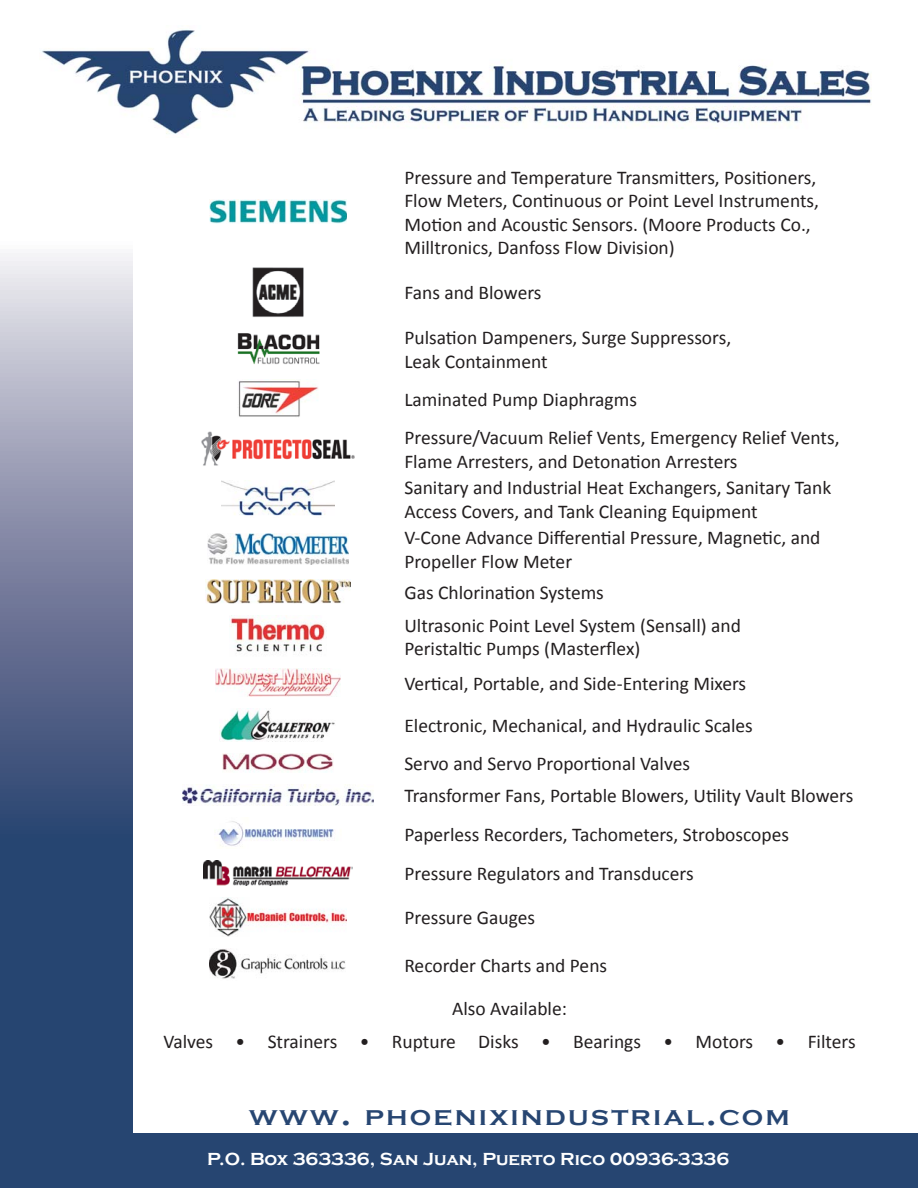
<style>
.page{position:relative;width:918px;height:1188px;background:#fff}
.page>*{position:absolute;margin:0;border:0;box-sizing:border-box;transform-origin:0 0}
.t1{font:700 22.05px "Copperplate Gothic";letter-spacing:.085em;color:#274672;scale:1.14 1}
.t2{font:19.5px/23.4px "Calibri";color:#231f20}
.t3{font:700 18px "Copperplate Gothic";color:#fff}
.s1{font-size:31.5px}
</style>
<div class="page">
<div style="left:38px;top:1133px;width:880px;height:55px;background:#264571"></div>
<svg style="left:0;top:253px;width:132px;height:935px;background:#627294"></svg>
<img style="left:42px;top:29px;width:829px;height:105px">
<img style="left:209px;top:199px;width:138px;height:25px">
<img style="left:252px;top:267px;width:52px;height:50px">
<img style="left:237px;top:333px;width:83px;height:31px">
<img style="left:238px;top:381px;width:80px;height:36px">
<img style="left:201px;top:431px;width:153px;height:35px">
<img style="left:222px;top:480px;width:112px;height:36px">
<img style="left:207px;top:533px;width:142px;height:31px">
<img style="left:205px;top:580px;width:146px;height:24px">
<img style="left:230px;top:616px;width:95px;height:36px">
<img style="left:216px;top:668px;width:124px;height:28px">
<img style="left:220px;top:708px;width:115px;height:34px">
<img style="left:222px;top:754px;width:112px;height:18px">
<img style="left:183px;top:784px;width:190px;height:22px">
<img style="left:218px;top:821px;width:116px;height:26px">
<img style="left:204px;top:861px;width:148px;height:24px">
<img style="left:209px;top:897px;width:138px;height:40px">
<img style="left:210px;top:949px;width:136px;height:30px">
<p class="t2" style="left:404px;top:167px;width:416px">Pressure and Temperature Transmitters, Positioners, Flow Meters, Continuous or Point Level Instruments, Motion and Acoustic Sensors. (Moore Products Co., Milltronics, Danfoss Flow Division)</p>
<p class="t2" style="left:404px;top:283px;width:139px">Fans and Blowers</p>
<p class="t2" style="left:404px;top:328px;width:328px">Pulsation Dampeners, Surge Suppressors,<br>Leak Containment</p>
<p class="t2" style="left:404px;top:382px;width:437px;line-height:38.2px">Laminated Pump Diaphragms<br>Pressure/Vacuum Relief Vents, Emergency Relief Vents,</p>
<p class="t2" style="left:404px;top:449px;width:428px;line-height:26.7px">Flame Arresters, and Detonation Arresters<br>Sanitary and Industrial Heat Exchangers, Sanitary Tank</p>
<p class="t2" style="left:404px;top:499px;width:418px;line-height:26.7px">Access Covers, and Tank Cleaning Equipment<br>V-Cone Advance Differential Pressure, Magnetic, and</p>
<p class="t2" style="left:404px;top:547px;width:338px;line-height:32px">Propeller Flow Meter<br>Gas Chlorination Systems<br>Ultrasonic Point Level System (Sensall) and</p>
<p class="t2" style="left:404px;top:633px;width:343px;line-height:34.5px">Peristaltic Pumps (Masterflex)<br>Vertical, Portable, and Side-Entering Mixers</p>
<p class="t2" style="left:404px;top:708px;width:350px;line-height:38.1px">Electronic, Mechanical, and Hydraulic Scales<br>Servo and Servo Proportional Valves</p>
<p class="t2" style="left:404px;top:778px;width:451px;line-height:39.2px">Transformer Fans, Portable Blowers, Utility Vault Blowers<br>Paperless Recorders, Tachometers, Stroboscopes<br>Pressure Regulators and Transducers</p>
<p class="t2" style="left:404px;top:908px;width:132px">Pressure Gauges</p>
<p class="t2" style="left:404px;top:956px;width:204px">Recorder Charts and Pens</p>
<p class="t2" style="left:164px;top:994px;width:694px;line-height:32.2px;text-align:center">Also Available:<br>Valves • Strainers • Rupture Disks • Bearings • Motors • Filters</p>
<p class="t1" style="left:249px;top:1106px;width:476px">WWW<span class="s1">.</span> PHOENIXINDUSTRIAL<span class="s1">.</span>COM</p>
<p class="t3" style="left:207px;top:1150px;width:524px">P.O. Box 363336, San Juan, Puerto Rico 00936-3336</p>
</div>
